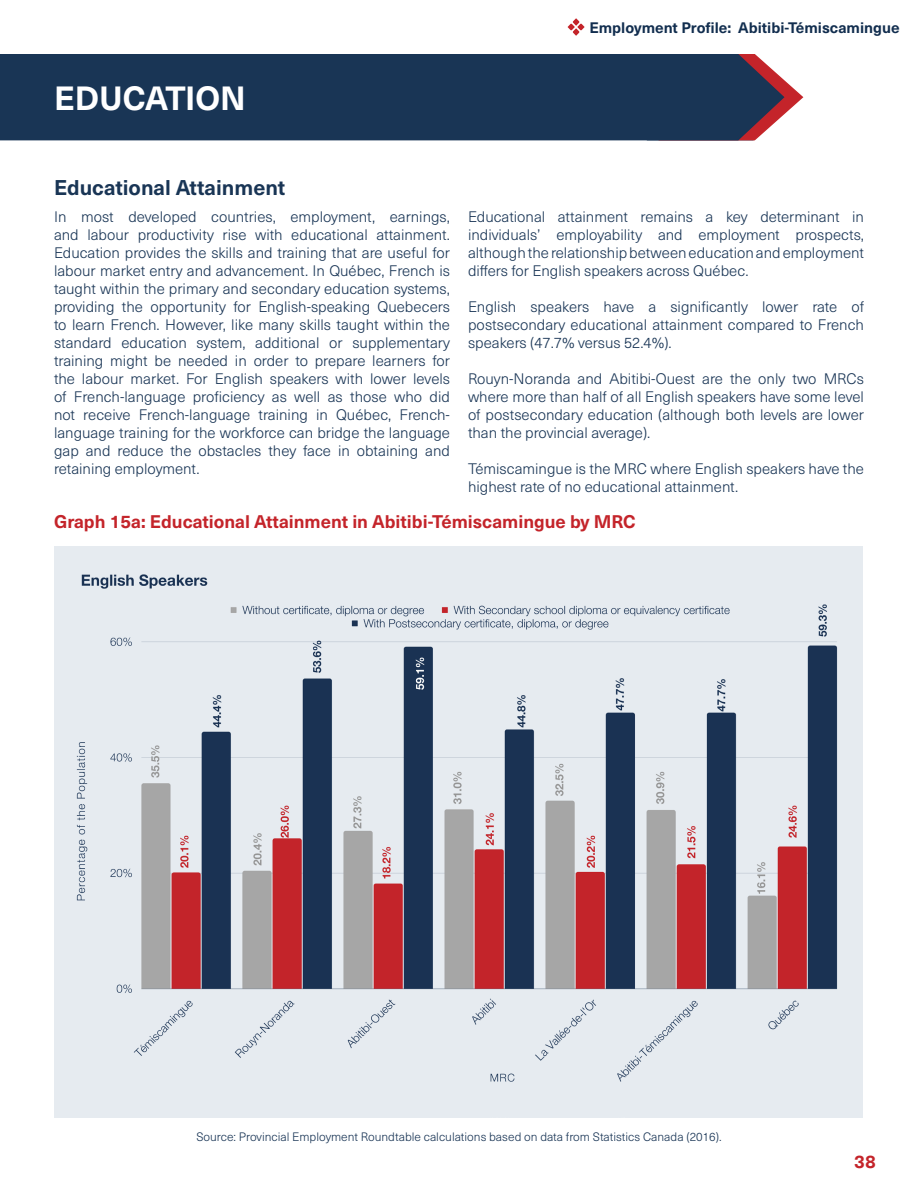
<style>
.page{position:relative;width:918px;height:1188px;background:#fff}
.page>*{position:absolute;margin:0;border:0;box-sizing:border-box;transform-origin:0 0}
.t1{font:700 33px "Neue Haas Unica W1 G";color:#fff}
.t2{font:700 21px "Neue Haas Unica W1 G";color:#193555}
.t3{font:700 18px "Neue Haas Unica W1 G";color:#c4242a}
.t4{font:300 15px/18px "Neue Haas Unica W1 G";color:#193555;text-align:justify}
.t5{font:700 15px "Neue Haas Unica W1 G";color:#122e4f}
.t6{font:300 12px "Neue Haas Unica W1 G";color:#193555}
</style>
<div class="page">
<div style="left:0;top:54px;width:754px;height:86px;background:#193555"></div>
<svg style="left:600px;top:54px;width:204px;height:87px"></svg>
<svg style="left:568px;top:18px;width:17px;height:18px"></svg>
<img style="left:54px;top:546px;width:808px;height:572px">
<p class="t1" style="left:54px;top:73px;width:193px">EDUCATION</p>
<p class="t2" style="left:54px;top:171px;width:233px">Educational Attainment</p>
<p class="t5" style="left:589px;top:16px;width:312px">Employment Profile: Abitibi-Témiscamingue</p>
<p class="t4" style="left:54px;top:207px;width:398px">In most developed countries, employment, earnings, and labour productivity rise with educational attainment.<br>Education provides the skills and training that are useful for labour market entry and advancement. In Québec, French is taught within the primary and secondary education systems, providing the opportunity for English-speaking Quebecers to learn French. However, like many skills taught within the standard education system, additional or supplementary training might be needed in order to prepare learners for the labour market. For English speakers with lower levels of French-language proficiency as well as those who did not receive French-language training in Québec, French&shy;language training for the workforce can bridge the language gap and reduce the obstacles they face in obtaining and retaining employment.</p>
<p class="t4" style="left:468px;top:207px;width:398px">Educational attainment remains a key determinant in individuals’ employability and employment prospects, although the relationship between education and employment differs for English speakers across Québec.</p>
<p class="t4" style="left:468px;top:297px;width:397px">English speakers have a significantly lower rate of postsecondary educational attainment compared to French speakers (47.7% versus 52.4%).</p>
<p class="t4" style="left:468px;top:369px;width:398px">Rouyn-Noranda and Abitibi-Ouest are the only two MRCs where more than half of all English speakers have some level of postsecondary education (although both levels are lower than the provincial average).</p>
<p class="t4" style="left:468px;top:459px;width:397px">Témiscamingue is the MRC where English speakers have the highest rate of no educational attainment.</p>
<p class="t3" style="left:54px;top:507px;width:583px">Graph 15a: Educational Attainment in Abitibi-Témiscamingue by MRC</p>
<p class="t6" style="left:196px;top:1128px;width:527px">Source: Provincial Employment Roundtable calculations based on data from Statistics Canada (2016).</p>
<p class="t3" style="left:854px;top:1148px;width:23px">38</p>
</div>
